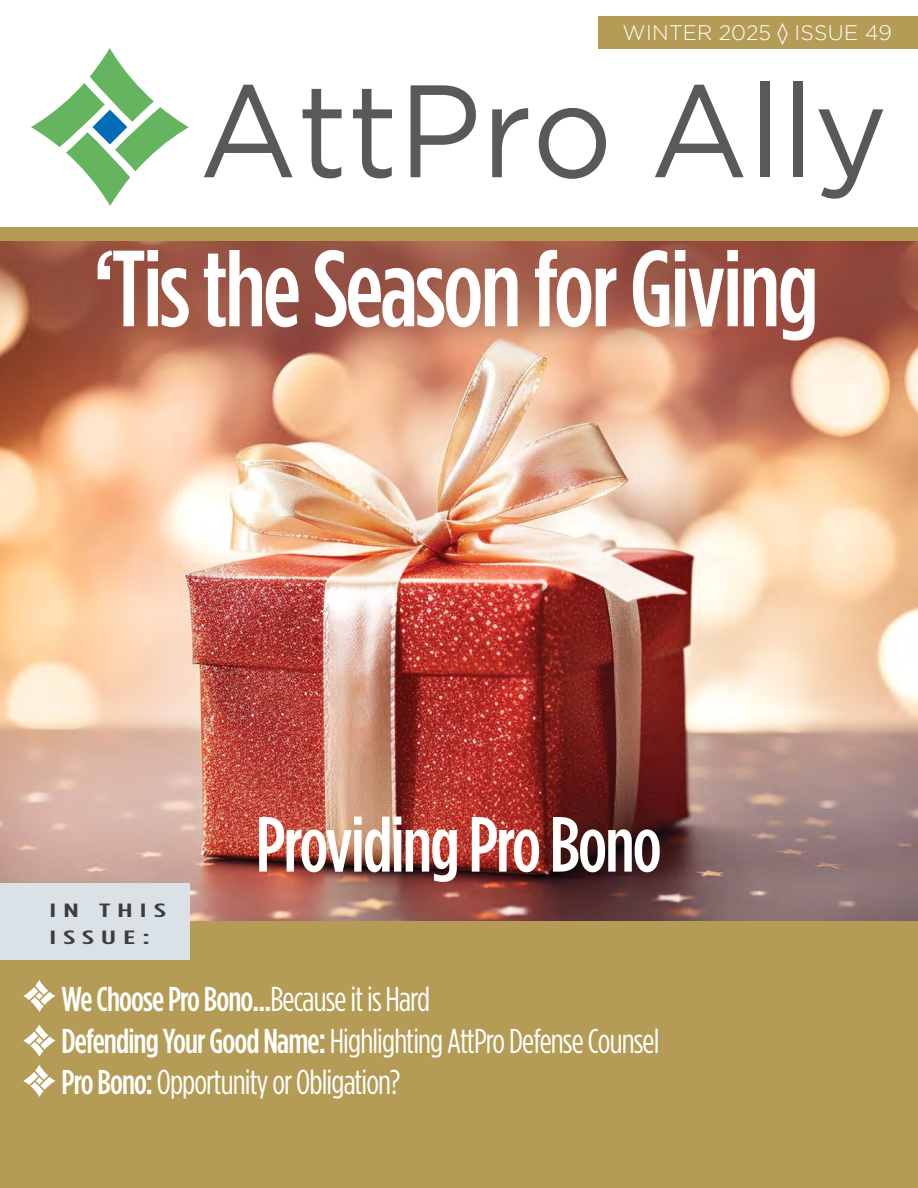
<style>
.page{position:relative;width:918px;height:1188px;background:#fff}
.page>*{position:absolute;margin:0;border:0;box-sizing:border-box;transform-origin:0 0}
.t1{font:131.25px "Gotham";color:#58595b;scale:.95 1}
.t2{font:500 108px "Gotham Condensed";letter-spacing:-.025em;color:#fff}
.t3{font:500 78px "Gotham Condensed";letter-spacing:-.025em;color:#fff}
.t4{font:34.5px/41.8px "Gotham Condensed";letter-spacing:-.025em;color:#fff}
.t5{font:300 21px "Gotham";letter-spacing:.015em;color:#fff}
.t6{font:500 19.2px/27px "Gotham Condensed";letter-spacing:.2em;color:#3c3d3e;scale:1.87 1}
.s1{font-weight:500}
</style>
<div class="page">
<div style="left:0;top:918px;width:918px;height:270px;background:#b49b56"></div>
<img style="left:0;top:241px;width:918px;height:680px">
<svg style="left:31px;top:48px;width:158px;height:158px"></svg>
<div style="left:0;top:227px;width:918px;height:14px;background:#b49b56"></div>
<div style="left:598px;top:16px;width:320px;height:33px;background:#b49b56"></div>
<svg style="left:23px;top:980px;width:32px;height:32px"></svg>
<div style="left:0;top:883px;width:190px;height:77px;background:#dae1e7"></div>
<svg style="left:23px;top:1065px;width:32px;height:32px"></svg>
<svg style="left:23px;top:1024px;width:32px;height:33px"></svg>
<p class="t5" style="left:623px;top:21px;width:271px">WINTER 2025 ◊ ISSUE 49</p>
<h1 class="t1" style="left:199px;top:58px;width:727px">AttPro Ally</h1>
<h2 class="t2" style="left:93px;top:229px;width:727px">‘Tis the Season for Giving</h2>
<p class="t6" style="left:50px;top:896px;width:64px">IN THIS<br>ISSUE:</p>
<h3 class="t3" style="left:256px;top:801px;width:407px">Providing Pro Bono</h3>
<p class="t4" style="left:62px;top:977px;width:599px"><span class="s1">We Choose Pro Bono...</span>Because it is Hard<br><span class="s1">Defending Your Good Name:</span> Highlighting AttPro Defense Counsel<br><span class="s1">Pro Bono:</span> Opportunity or Obligation?</p>
</div>
